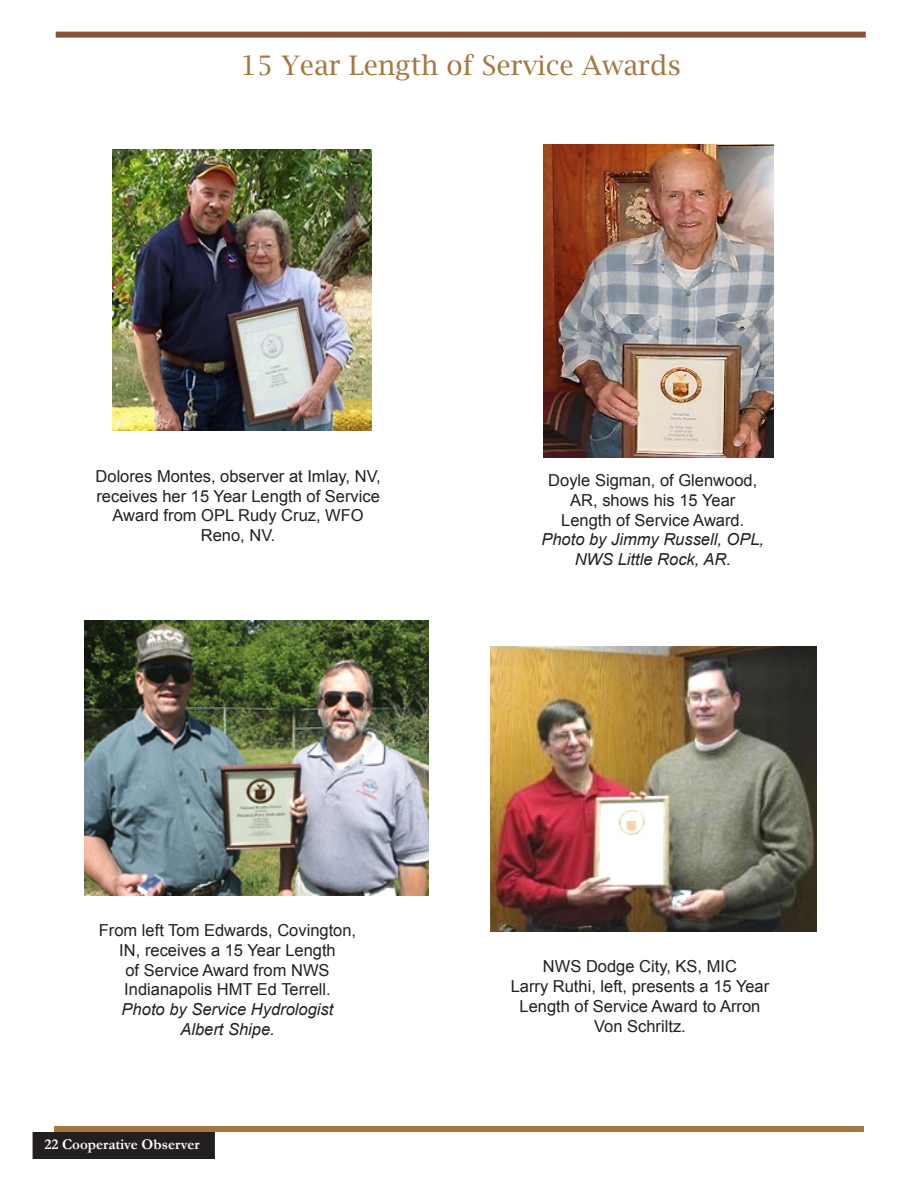
<style>
.page{position:relative;width:918px;height:1188px;background:#fff}
.page>*{position:absolute;margin:0;border:0;box-sizing:border-box;transform-origin:0 0}
.t1{font:27px "Lucida Bright";color:#a5783f}
.t2{font:16.5px/19.8px "Arial";color:#231f20;text-align:center}
.t3{font:italic 16.5px/19.8px "Arial";color:#231f20;text-align:center}
.t4{font:700 15px "Garamond";color:#fff}
.s1{font-style:normal}
</style>
<div class="page">
<div style="left:33px;top:1133px;width:181px;height:25px;background:#231f20"></div>
<div style="left:33px;top:1132px;width:182px;height:27px;border:2px solid #231f20"></div>
<div style="left:54px;top:1126px;width:810px;height:6px;background:#a5783f"></div>
<div style="left:56px;top:32px;width:810px;height:6px;background:#835237"></div>
<img style="left:112px;top:149px;width:259px;height:281px">
<img style="left:544px;top:144px;width:229px;height:314px">
<img style="left:85px;top:620px;width:343px;height:276px">
<img style="left:490px;top:646px;width:327px;height:286px">
<h1 class="t1" style="left:240px;top:50px;width:442px">15 Year Length of Service Awards</h1>
<p class="t2" style="left:96px;top:466px;width:287px">Dolores Montes, observer at Imlay, NV, receives her 15 Year Length of Service<br>Award from OPL Rudy Cruz, WFO<br>Reno, NV.</p>
<p class="t2" style="left:548px;top:470px;width:211px">Doyle Sigman, of Glenwood,<br>AR, shows his 15 Year<br>Length of Service Award.</p>
<p class="t3" style="left:541px;top:530px;width:224px">Photo by Jimmy Russell, OPL,<br>NWS Little Rock, AR<span class="s1">.</span></p>
<p class="t2" style="left:99px;top:920px;width:259px">From left Tom Edwards, Covington,<br>IN, receives a 15 Year Length<br>of Service Award from NWS<br>Indianapolis HMT Ed Terrell.</p>
<p class="t3" style="left:122px;top:1000px;width:213px">Photo by Service Hydrologist<br>Albert Shipe.</p>
<p class="t4" style="left:44px;top:1134px;width:157px">22 Cooperative Observer</p>
<p class="t2" style="left:511px;top:957px;width:260px">NWS Dodge City, KS, MIC<br>Larry Ruthi, left, presents a 15 Year<br>Length of Service Award to Arron<br>Von Schriltz.</p>
</div>
